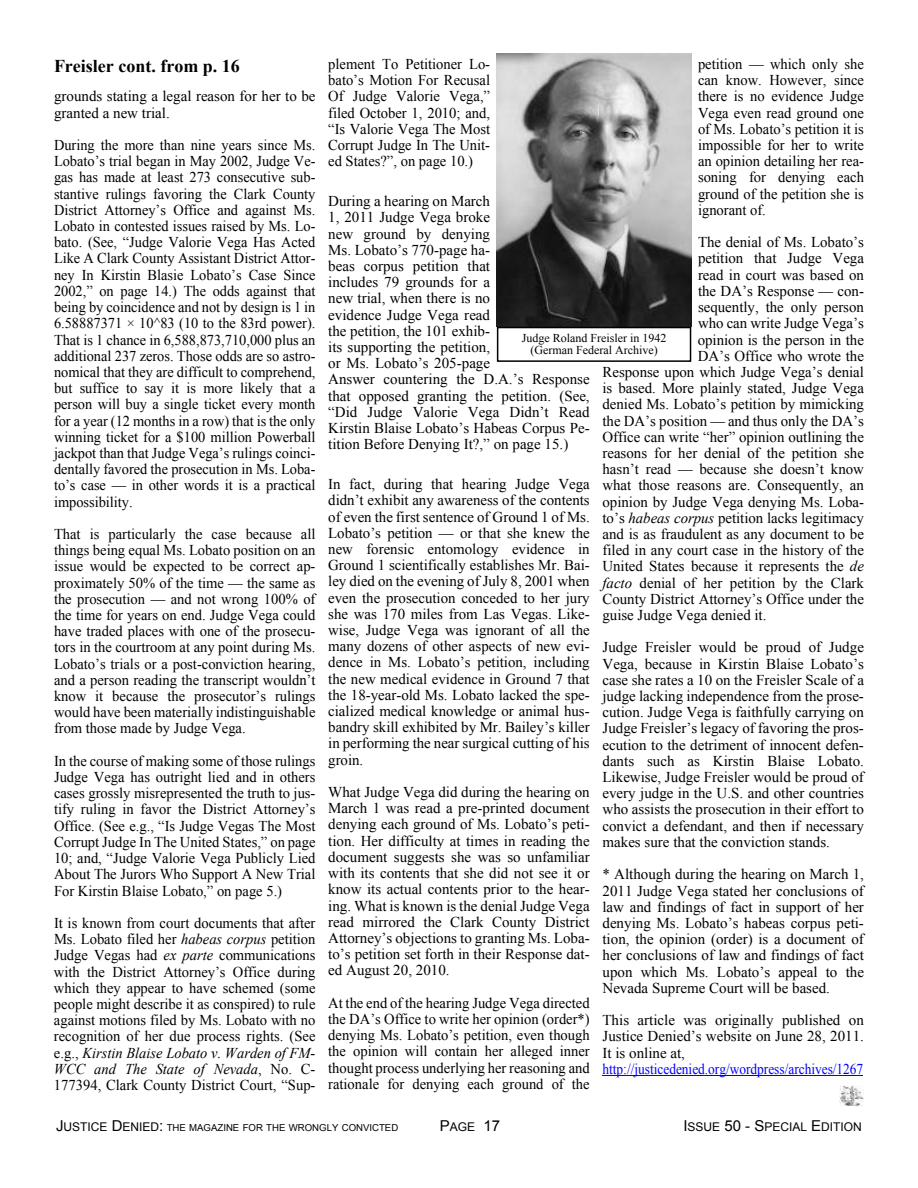
<style>
.page{position:relative;width:918px;height:1188px;background:#fff}
.page>*{position:absolute;margin:0;border:0;box-sizing:border-box;transform-origin:0 0}
.t1{font:700 18px "Times New Roman";color:#000}
.t2{font:15px/16.2px "Times New Roman";color:#000;text-align:justify}
.t3{font:15px/16.2px "Times New Roman";color:#000;text-align:justify;scale:.96 1}
.t4{font:15px "Times New Roman";color:#00f;scale:.89 1}
.t5{font:15px "Arial";color:#000}
.t6{font:12px/12.8px "Times New Roman";color:#000;text-align:center}
.t7{font:12px "Arial";color:#000}
.t8{font:9.6px "Arial";color:#000}
.s1{font-style:italic}
.s2{font-size:15px}
.s3{font-size:12px}
</style>
<div class="page">
<hr style="left:603px;top:1075px;width:260px;height:1px;background:#00f">
<img style="left:497px;top:54px;width:194px;height:273px">
<div style="left:497px;top:327px;width:194px;height:35px;border:2px solid #000"></div>
<img style="left:839px;top:1086px;width:25px;height:21px">
<p class="t1" style="left:54px;top:60px;width:187px">Freisler cont. from p. 16</p>
<p class="t2" style="left:54px;top:90px;width:263px">grounds stating a legal reason for her to be granted a new trial.</p>
<p class="t3" style="left:54px;top:138px;width:274px">During the more than nine years since Ms.<br>Lobato’s trial began in May 2002, Judge Ve&shy;gas has made at least 273 consecutive sub&shy;stantive rulings favoring the Clark County District Attorney’s Office and against Ms.<br>Lobato in contested issues raised by Ms. Lo&shy;bato. (See, “Judge Valorie Vega Has Acted Like A Clark County Assistant District Attor&shy;ney In Kirstin Blasie Lobato’s Case Since 2002,” on page 14.) The odds against that being by coincidence and not by design is 1 in 6.58887371 × 10^83 (10 to the 83rd power).<br>That is 1 chance in 6,588,873,710,000 plus an additional 237 zeros. Those odds are so astro&shy;nomical that they are difficult to comprehend, but suffice to say it is more likely that a person will buy a single ticket every month for a year (12 months in a row) that is the only winning ticket for a $100 million Powerball jackpot than that Judge Vega’s rulings coinci&shy;dentally favored the prosecution in Ms. Loba&shy;to’s case — in other words it is a practical impossibility.</p>
<p class="t2" style="left:54px;top:527px;width:263px">That is particularly the case because all things being equal Ms. Lobato position on an issue would be expected to be correct ap&shy;proximately 50% of the time — the same as the prosecution — and not wrong 100% of the time for years on end. Judge Vega could have traded places with one of the prosecu&shy;tors in the courtroom at any point during Ms.<br>Lobato’s trials or a post-conviction hearing, and a person reading the transcript wouldn’t know it because the prosecutor’s rulings would have been materially indistinguishable from those made by Judge Vega.</p>
<p class="t2" style="left:54px;top:754px;width:263px">In the course of making some of those rulings Judge Vega has outright lied and in others cases grossly misrepresented the truth to jus&shy;tify ruling in favor the District Attorney’s Office. (See e.g., “Is Judge Vegas The Most Corrupt Judge In The United States,” on page 10; and, “Judge Valorie Vega Publicly Lied About The Jurors Who Support A New Trial For Kirstin Blaise Lobato,” on page 5.)</p>
<p class="t2" style="left:54px;top:916px;width:263px">It is known from court documents that after Ms. Lobato filed her <span class="s1">habeas corpus</span> petition Judge Vegas had <span class="s1">ex parte</span> communications with the District Attorney’s Office during which they appear to have schemed (some people might describe it as conspired) to rule against motions filed by Ms. Lobato with no recognition of her due process rights. (See e.g., <span class="s1">Kirstin Blaise Lobato v. Warden of FM-WCC and The State of Nevada</span>, No. C-177394, Clark County District Court, “Sup-</p>
<p class="t2" style="left:328px;top:57px;width:163px">plement To Petitioner Lo&shy;bato’s Motion For Recusal Of Judge Valorie Vega,” filed October 1, 2010; and, “Is Valorie Vega The Most Corrupt Judge In The Unit&shy;ed States?”, on page 10.)</p>
<p class="t2" style="left:328px;top:194px;width:263px;text-align:left">During a hearing on March<br>1, 2011 Judge Vega broke<br>new ground by denying<br>Ms. Lobato’s 770-page ha-<br>beas corpus petition that<br>includes 79 grounds for a<br>new trial, when there is no<br>evidence Judge Vega read<br>the petition, the 101 exhib-<br>its supporting the petition,<br>or Ms. Lobato’s 205-page<br>Answer countering the D.A.’s Response that opposed granting the petition. (See, “Did Judge Valorie Vega Didn’t Read<br>Kirstin Blaise Lobato’s Habeas Corpus Pe&shy;tition Before Denying It?,” on page 15.)</p>
<p class="t2" style="left:328px;top:477px;width:263px">In fact, during that hearing Judge Vega didn’t exhibit any awareness of the contents of even the first sentence of Ground 1 of Ms.<br>Lobato’s petition — or that she knew the new forensic entomology evidence in Ground 1 scientifically establishes Mr. Bai&shy;ley died on the evening of July 8, 2001 when even the prosecution conceded to her jury she was 170 miles from Las Vegas. Like&shy;wise, Judge Vega was ignorant of all the many dozens of other aspects of new evi&shy;dence in Ms. Lobato’s petition, including the new medical evidence in Ground 7 that the 18-year-old Ms. Lobato lacked the spe&shy;cialized medical knowledge or animal hus&shy;bandry skill exhibited by Mr. Bailey’s killer in performing the near surgical cutting of his groin.</p>
<p class="t2" style="left:328px;top:785px;width:263px">What Judge Vega did during the hearing on March 1 was read a pre-printed document denying each ground of Ms. Lobato’s peti&shy;tion. Her difficulty at times in reading the document suggests she was so unfamiliar with its contents that she did not see it or know its actual contents prior to the hear&shy;ing. What is known is the denial Judge Vega read mirrored the Clark County District Attorney’s objections to granting Ms. Loba&shy;to’s petition set forth in their Response dat&shy;ed August 20, 2010.</p>
<p class="t2" style="left:328px;top:996px;width:263px">At the end of the hearing Judge Vega directed the DA’s Office to write her opinion (order*) denying Ms. Lobato’s petition, even though the opinion will contain her alleged inner thought process underlying her reasoning and rationale for denying each ground of the</p>
<p class="t2" style="left:698px;top:57px;width:167px">petition — which only she can know. However, since there is no evidence Judge Vega even read ground one of Ms. Lobato’s petition it is impossible for her to write an opinion detailing her rea&shy;soning for denying each ground of the petition she is ignorant of.</p>
<p class="t2" style="left:698px;top:236px;width:167px">The denial of Ms. Lobato’s</p>
<p class="t2" style="left:698px;top:252px;width:167px">petition that Judge Vega</p>
<p class="t2" style="left:698px;top:268px;width:167px">read in court was based on</p>
<p class="t2" style="left:698px;top:284px;width:167px">the DA’s Response — con-</p>
<p class="t2" style="left:698px;top:300px;width:167px">sequently, the only person</p>
<p class="t2" style="left:698px;top:317px;width:167px">who can write Judge Vega’s</p>
<p class="t2" style="left:698px;top:333px;width:168px">opinion is the person in the</p>
<p class="t2" style="left:698px;top:349px;width:168px">DA’s Office who wrote the</p>
<p class="t2" style="left:603px;top:365px;width:263px">Response upon which Judge Vega’s denial</p>
<p class="t2" style="left:603px;top:381px;width:263px">is based. More plainly stated, Judge Vega</p>
<p class="t2" style="left:603px;top:398px;width:263px">denied Ms. Lobato’s petition by mimicking</p>
<p class="t2" style="left:603px;top:414px;width:263px">the DA’s position — and thus only the DA’s</p>
<p class="t2" style="left:603px;top:430px;width:263px">Office can write “her” opinion outlining the</p>
<p class="t2" style="left:603px;top:446px;width:263px">reasons for her denial of the petition she</p>
<p class="t2" style="left:603px;top:462px;width:263px">hasn’t read — because she doesn’t know</p>
<p class="t2" style="left:603px;top:479px;width:263px">what those reasons are. Consequently, an</p>
<p class="t2" style="left:603px;top:495px;width:263px">opinion by Judge Vega denying Ms. Loba-</p>
<p class="t2" style="left:603px;top:511px;width:263px">to’s <span class="s1">habeas corpus</span> petition lacks legitimacy</p>
<p class="t2" style="left:603px;top:527px;width:263px">and is as fraudulent as any document to be</p>
<p class="t2" style="left:603px;top:544px;width:263px">filed in any court case in the history of the</p>
<p class="t2" style="left:603px;top:560px;width:263px">United States because it represents the <span class="s1">de</span></p>
<p class="t2" style="left:603px;top:576px;width:263px"><span class="s1">facto</span> denial of her petition by the Clark</p>
<p class="t2" style="left:603px;top:592px;width:263px">County District Attorney’s Office under the</p>
<p class="t2" style="left:603px;top:608px;width:165px">guise Judge Vega denied it.</p>
<p class="t2" style="left:603px;top:641px;width:263px">Judge Freisler would be proud of Judge Vega, because in Kirstin Blaise Lobato’s case she rates a 10 on the Freisler Scale of a judge lacking independence from the prose&shy;cution. Judge Vega is faithfully carrying on Judge Freisler’s legacy of favoring the pros&shy;ecution to the detriment of innocent defen&shy;dants such as Kirstin Blaise Lobato.<br>Likewise, Judge Freisler would be proud of every judge in the U.S. and other countries who assists the prosecution in their effort to convict a defendant, and then if necessary makes sure that the conviction stands.</p>
<p class="t2" style="left:603px;top:868px;width:263px">* Although during the hearing on March 1, 2011 Judge Vega stated her conclusions of law and findings of fact in support of her denying Ms. Lobato’s habeas corpus peti&shy;tion, the opinion (order) is a document of her conclusions of law and findings of fact upon which Ms. Lobato’s appeal to the Nevada Supreme Court will be based.</p>
<p class="t2" style="left:603px;top:1013px;width:263px">This article was originally published on Justice Denied’s website on June 28, 2011.<br>It is online at,</p>
<p class="t4" style="left:603px;top:1063px;width:295px">http://justicedenied.org/wordpress/archives/1267</p>
<p class="t6" style="left:522px;top:332px;width:146px">Judge Roland Freisler in 1942 (German Federal Archive)</p>
<p class="t8" style="left:56px;top:1124px;width:344px"><span class="s2">J</span><span class="s3">USTICE</span> <span class="s2">D</span><span class="s3">ENIED</span><span class="s2">:</span> THE MAGAZINE FOR THE WRONGLY CONVICTED</p>
<p class="t5" style="left:440px;top:1120px;width:62px">P<span class="s3">AGE</span> 17</p>
<p class="t7" style="left:683px;top:1122px;width:180px"><span class="s2">I</span>SSUE <span class="s2">50 - S</span>PECIAL <span class="s2">E</span>DITION</p>
</div>
